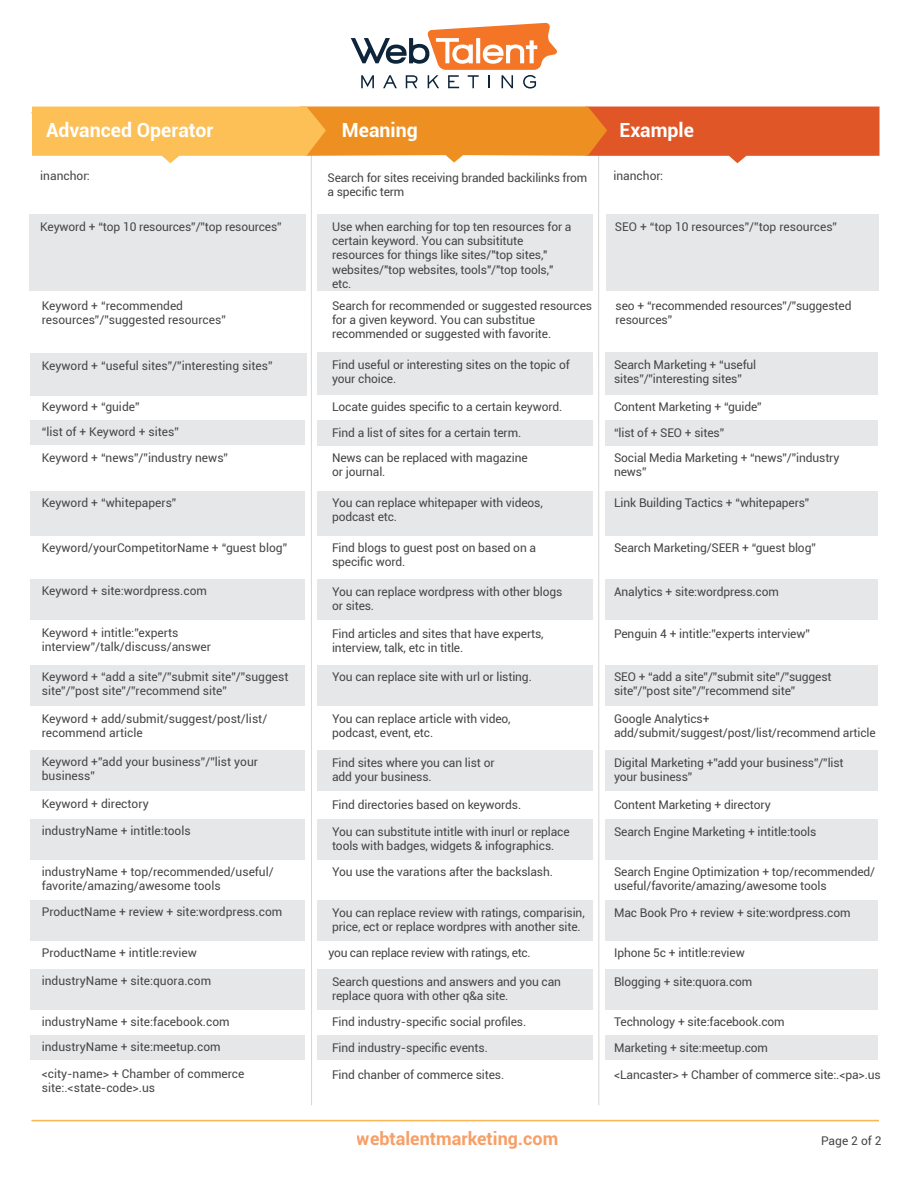
<style>
.page{position:relative;width:918px;height:1188px;background:#fff}
.page>*{position:absolute;margin:0;border:0;box-sizing:border-box;transform-origin:0 0}
.t1{font:700 19.5px "Roboto";color:#fff}
.t2{font:700 18px "Roboto";color:#f47525}
.t3{font:12px/14.4px "Roboto";letter-spacing:-.01em;color:#454647}
</style>
<div class="page">
<div style="left:29px;top:214px;width:275px;height:77px;background:#e6e7e9"></div>
<div style="left:32px;top:353px;width:275px;height:42px;background:#e6e7e9"></div>
<div style="left:32px;top:420px;width:273px;height:25px;background:#e6e7e9"></div>
<div style="left:32px;top:1035px;width:273px;height:25px;background:#e6e7e9"></div>
<div style="left:32px;top:579px;width:273px;height:41px;background:#e6e7e9"></div>
<div style="left:32px;top:665px;width:273px;height:41px;background:#e6e7e9"></div>
<div style="left:32px;top:750px;width:273px;height:41px;background:#e6e7e9"></div>
<div style="left:32px;top:819px;width:273px;height:41px;background:#e6e7e9"></div>
<div style="left:32px;top:900px;width:273px;height:41px;background:#e6e7e9"></div>
<div style="left:32px;top:969px;width:273px;height:41px;background:#e6e7e9"></div>
<div style="left:32px;top:491px;width:273px;height:44px;background:#e6e7e9"></div>
<hr style="left:311px;top:129px;width:1px;height:976px;background:#d6d6d5">
<div style="left:317px;top:214px;width:276px;height:76px;background:#e6e7e9"></div>
<div style="left:606px;top:214px;width:273px;height:76px;background:#e6e7e9"></div>
<hr style="left:598px;top:129px;width:1px;height:976px;background:#d6d6d5">
<hr style="left:31px;top:112px;width:848px;height:2px;background:#f9b654">
<hr style="left:31px;top:1120px;width:848px;height:1px;background:#f9b654">
<svg style="left:351px;top:23px;width:206px;height:66px"></svg>
<div style="left:317px;top:352px;width:276px;height:43px;background:#e6e7e9"></div>
<div style="left:605px;top:352px;width:273px;height:43px;background:#e6e7e9"></div>
<div style="left:317px;top:420px;width:276px;height:25px;background:#e6e7e9"></div>
<div style="left:605px;top:420px;width:273px;height:25px;background:#e6e7e9"></div>
<div style="left:317px;top:1035px;width:276px;height:25px;background:#e6e7e9"></div>
<div style="left:605px;top:1035px;width:273px;height:25px;background:#e6e7e9"></div>
<div style="left:317px;top:579px;width:276px;height:41px;background:#e6e7e9"></div>
<div style="left:605px;top:579px;width:273px;height:41px;background:#e6e7e9"></div>
<div style="left:317px;top:665px;width:276px;height:41px;background:#e6e7e9"></div>
<div style="left:605px;top:665px;width:273px;height:41px;background:#e6e7e9"></div>
<div style="left:317px;top:750px;width:276px;height:41px;background:#e6e7e9"></div>
<div style="left:605px;top:750px;width:273px;height:41px;background:#e6e7e9"></div>
<div style="left:317px;top:819px;width:276px;height:41px;background:#e6e7e9"></div>
<div style="left:605px;top:819px;width:273px;height:41px;background:#e6e7e9"></div>
<div style="left:317px;top:900px;width:276px;height:41px;background:#e6e7e9"></div>
<div style="left:605px;top:900px;width:273px;height:41px;background:#e6e7e9"></div>
<div style="left:317px;top:969px;width:276px;height:41px;background:#e6e7e9"></div>
<div style="left:605px;top:969px;width:273px;height:41px;background:#e6e7e9"></div>
<div style="left:317px;top:491px;width:276px;height:44px;background:#e6e7e9"></div>
<div style="left:605px;top:491px;width:273px;height:44px;background:#e6e7e9"></div>
<svg style="left:32px;top:107px;width:848px;height:56px;background:#f09b4e"></svg>
<h1 class="t1" style="left:46px;top:116px;width:169px">Advanced Operator</h1>
<h1 class="t1" style="left:342px;top:116px;width:77px">Meaning</h1>
<h1 class="t1" style="left:620px;top:116px;width:76px">Example</h1>
<p class="t3" style="left:40px;top:168px;width:51px">inanchor:</p>
<p class="t3" style="left:328px;top:170px;width:261px">Search for sites receiving branded backilinks from a specific term</p>
<p class="t3" style="left:613px;top:168px;width:51px">inanchor:</p>
<p class="t3" style="left:40px;top:219px;width:243px">Keyword + “top 10 resources”/”top resources”</p>
<p class="t3" style="left:332px;top:219px;width:241px">Use when earching for top ten resources for a</p>
<p class="t3" style="left:615px;top:219px;width:224px">SEO + “top 10 resources”/”top resources”</p>
<p class="t3" style="left:332px;top:233px;width:223px">certain keyword. You can subsititute resources for things like sites/"top sites," websites/"top websites, tools"/"top tools," etc.</p>
<p class="t3" style="left:42px;top:298px;width:186px">Keyword + “recommended resources”/”suggested resources”</p>
<p class="t3" style="left:42px;top:358px;width:232px">Keyword + “useful sites”/”interesting sites”</p>
<p class="t3" style="left:332px;top:298px;width:262px">Search for recommended or suggested resources for a given keyword. You can substitue recommended or suggested with favorite.</p>
<p class="t3" style="left:616px;top:298px;width:237px">seo + “recommended resources”/”suggested resources”</p>
<p class="t3" style="left:332px;top:357px;width:239px">Find useful or interesting sites on the topic of your choice.</p>
<p class="t3" style="left:614px;top:357px;width:144px">Search Marketing + “useful sites”/”interesting sites”</p>
<p class="t3" style="left:42px;top:399px;width:99px">Keyword + “guide”</p>
<p class="t3" style="left:332px;top:399px;width:232px">Locate guides specific to a certain keyword.</p>
<p class="t3" style="left:614px;top:399px;width:149px">Content Marketing + “guide”</p>
<p class="t3" style="left:42px;top:424px;width:139px">“list of + Keyword + sites”</p>
<p class="t3" style="left:332px;top:425px;width:191px">Find a list of sites for a certain term.</p>
<p class="t3" style="left:614px;top:425px;width:112px">“list of + SEO + sites”</p>
<p class="t3" style="left:42px;top:450px;width:188px">Keyword + “news”/”industry news”</p>
<p class="t3" style="left:332px;top:450px;width:197px">News can be replaced with magazine or journal.</p>
<p class="t3" style="left:614px;top:450px;width:227px">Social Media Marketing + “news”/”industry news”</p>
<p class="t3" style="left:42px;top:495px;width:136px">Keyword + “whitepapers”</p>
<p class="t3" style="left:332px;top:495px;width:212px">You can replace whitepaper with videos, podcast etc.</p>
<p class="t3" style="left:614px;top:495px;width:197px">Link Building Tactics + “whitepapers”</p>
<p class="t3" style="left:42px;top:540px;width:247px">Keyword/yourCompetitorName + “guest blog”</p>
<p class="t3" style="left:332px;top:540px;width:206px">Find blogs to guest post on based on a specific word.</p>
<p class="t3" style="left:614px;top:540px;width:203px">Search Marketing/SEER + “guest blog”</p>
<p class="t3" style="left:42px;top:583px;width:167px">Keyword + site:wordpress.com</p>
<p class="t3" style="left:332px;top:584px;width:232px">You can replace wordpress with other blogs or sites.</p>
<p class="t3" style="left:614px;top:584px;width:166px">Analytics + site:wordpress.com</p>
<p class="t3" style="left:42px;top:625px;width:171px">Keyword + intitle:”experts interview”/talk/discuss/answer</p>
<p class="t3" style="left:332px;top:626px;width:213px">Find articles and sites that have experts, interview, talk, etc in title.</p>
<p class="t3" style="left:614px;top:626px;width:197px">Penguin 4 + intitle:”experts interview”</p>
<p class="t3" style="left:42px;top:669px;width:248px">Keyword + “add a site”/”submit site”/”suggest site”/”post site”/”recommend site”</p>
<p class="t3" style="left:332px;top:669px;width:201px">You can replace site with url or listing.</p>
<p class="t3" style="left:614px;top:669px;width:219px">SEO + “add a site”/”submit site”/”suggest site”/”post site”/”recommend site”</p>
<p class="t3" style="left:42px;top:711px;width:227px">Keyword + add/submit/suggest/post/list/ recommend article</p>
<p class="t3" style="left:332px;top:711px;width:180px">You can replace article with video, podcast, event, etc.</p>
<p class="t3" style="left:614px;top:711px;width:263px">Google Analytics+ add/submit/suggest/post/list/recommend article</p>
<p class="t3" style="left:42px;top:754px;width:218px">Keyword +”add your business”/”list your business”</p>
<p class="t3" style="left:332px;top:755px;width:164px">Find sites where you can list or add your business.</p>
<p class="t3" style="left:614px;top:755px;width:231px">Digital Marketing +”add your business”/”list your business”</p>
<p class="t3" style="left:42px;top:796px;width:109px">Keyword + directory</p>
<p class="t3" style="left:332px;top:797px;width:191px">Find directories based on keywords.</p>
<p class="t3" style="left:614px;top:797px;width:158px">Content Marketing + directory</p>
<p class="t3" style="left:42px;top:823px;width:150px">industryName + intitle:tools</p>
<p class="t3" style="left:332px;top:824px;width:239px">You can substitute intitle with inurl or replace tools with badges, widgets &amp; infographics.</p>
<p class="t3" style="left:614px;top:824px;width:204px">Search Engine Marketing + intitle:tools</p>
<p class="t3" style="left:42px;top:864px;width:233px">industryName + top/recommended/useful/ favorite/amazing/awesome tools</p>
<p class="t3" style="left:332px;top:864px;width:222px">You use the varations after the backslash.</p>
<p class="t3" style="left:614px;top:864px;width:263px">Search Engine Optimization + top/recommended/ useful/favorite/amazing/awesome tools</p>
<p class="t3" style="left:42px;top:904px;width:242px">ProductName + review + site:wordpress.com</p>
<p class="t3" style="left:332px;top:905px;width:254px">You can replace review with ratings, comparisin, price, ect or replace wordpres with another site.</p>
<p class="t3" style="left:614px;top:905px;width:238px">Mac Book Pro + review + site:wordpress.com</p>
<p class="t3" style="left:42px;top:945px;width:157px">ProductName + intitle:review</p>
<p class="t3" style="left:329px;top:945px;width:204px">you can replace review with ratings, etc.</p>
<p class="t3" style="left:614px;top:945px;width:132px">Iphone 5c + intitle:review</p>
<p class="t3" style="left:42px;top:973px;width:171px">industryName + site:quora.com</p>
<p class="t3" style="left:332px;top:974px;width:230px">Search questions and answers and you can replace quora with other q&amp;a site.</p>
<p class="t3" style="left:614px;top:974px;width:140px">Blogging + site:quora.com</p>
<p class="t3" style="left:42px;top:1014px;width:189px">industryName + site:facebook.com</p>
<p class="t3" style="left:332px;top:1014px;width:196px">Find industry-specific social profiles.</p>
<p class="t3" style="left:614px;top:1014px;width:172px">Technology + site:facebook.com</p>
<p class="t3" style="left:42px;top:1039px;width:180px">industryName + site:meetup.com</p>
<p class="t3" style="left:332px;top:1040px;width:157px">Find industry-specific events.</p>
<p class="t3" style="left:614px;top:1040px;width:156px">Marketing + site:meetup.com</p>
<p class="t3" style="left:42px;top:1066px;width:204px">&lt;city-name&gt; + Chamber of commerce site:.&lt;state-code&gt;.us</p>
<p class="t3" style="left:332px;top:1067px;width:174px">Find chanber of commerce sites.</p>
<p class="t3" style="left:614px;top:1067px;width:268px">&lt;Lancaster&gt; + Chamber of commerce site:.&lt;pa&gt;.us</p>
<h2 class="t2" style="left:357px;top:1126px;width:203px">webtalentmarketing.com</h2>
<p class="t3" style="left:821px;top:1133px;width:62px">Page 2 of 2</p>
</div>
